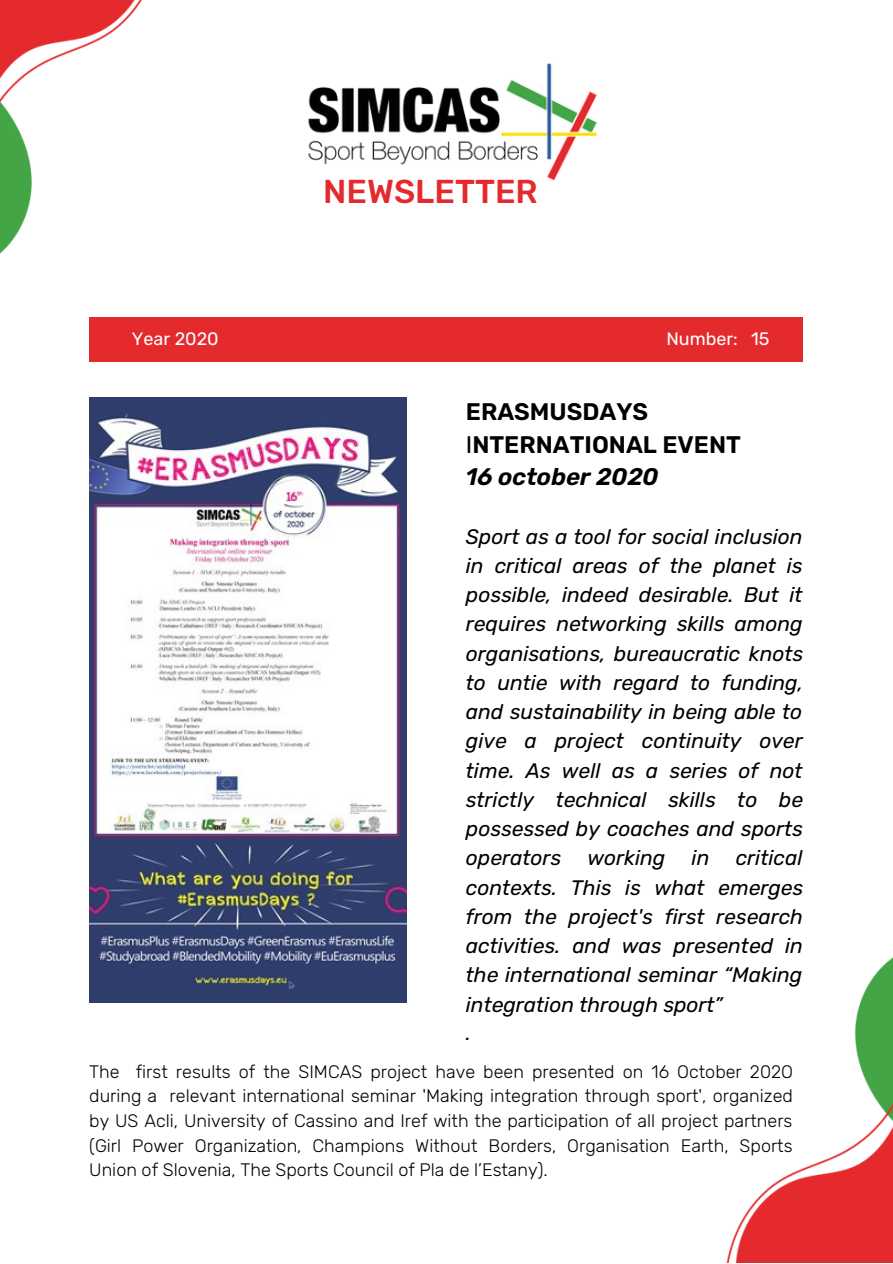
<style>
.page{position:relative;width:893px;height:1264px;background:#fff}
.page>*{position:absolute;margin:0;border:0;box-sizing:border-box;transform-origin:0 0}
.t1{font:500 33px "Rubik";color:#e52a2d}
.t2{font:600 24px/32.5px "Rubik";color:#000}
.t3{font:italic 21px/29.2px "Rubik";color:#000;text-align:justify}
.t4{font:italic 19.8px "Rubik";color:#000}
.t5{font:300 18px/24.8px "Rubik";color:#000;text-align:justify}
.t6{font:18px "Rubik";color:#fff}
.s1{font-weight:400}
.s2{font-style:italic}
</style>
<div class="page">
<img style="left:315px;top:934px;width:577px;height:328px">
<img style="left:0;top:0;width:142px;height:254px">
<img style="left:308px;top:63px;width:289px;height:118px">
<div style="left:89px;top:317px;width:714px;height:45px;background:#e52a2d"></div>
<img style="left:89px;top:398px;width:317px;height:604px">
<h1 class="t1" style="left:323px;top:172px;width:216px">NEWSLETTER</h1>
<p class="t6" style="left:132px;top:328px;width:88px">Year 2020</p>
<p class="t6" style="left:666px;top:328px;width:105px">Number: 15</p>
<p class="t2" style="left:466px;top:395px;width:276px">ERASMUSDAYS<br><span class="s1">I</span>NTERNATIONAL EVENT<br><span class="s2">16 october 2020</span></p>
<p class="t3" style="left:466px;top:522px;width:339px">Sport as a tool for social inclusion in critical areas of the planet is possible, indeed desirable. But it requires networking skills among organisations, bureaucratic knots to untie with regard to funding, and sustainability in being able to give a project continuity over time. As well as a series of not strictly technical skills to be possessed by coaches and sports operators</p>
<p class="t3" style="left:466px;top:843px;width:339px;text-indent:270px">critical contexts. This is what emerges from the project's first research activities. and was presented in the international seminar “Making integration through sport”</p>
<p class="t4" style="left:466px;top:1021px;width:6px">.</p>
<p class="t5" style="left:89px;top:1058px;width:705px">The first results of the SIMCAS project have been presented on 16 October 202O during a relevant international seminar 'Making integration through sport', organized by US Acli, University of Cassino and Iref with the participation of all project partners (Girl Power Organization, Champions Without Borders, Organisation Earth, Sports Union of Slovenia, The Sports Council of Pla de l’Estany).</p>
<p class="t3" style="left:587px;top:843px;width:79px">working</p>
<p class="t3" style="left:691px;top:843px;width:19px">in</p>
</div>
